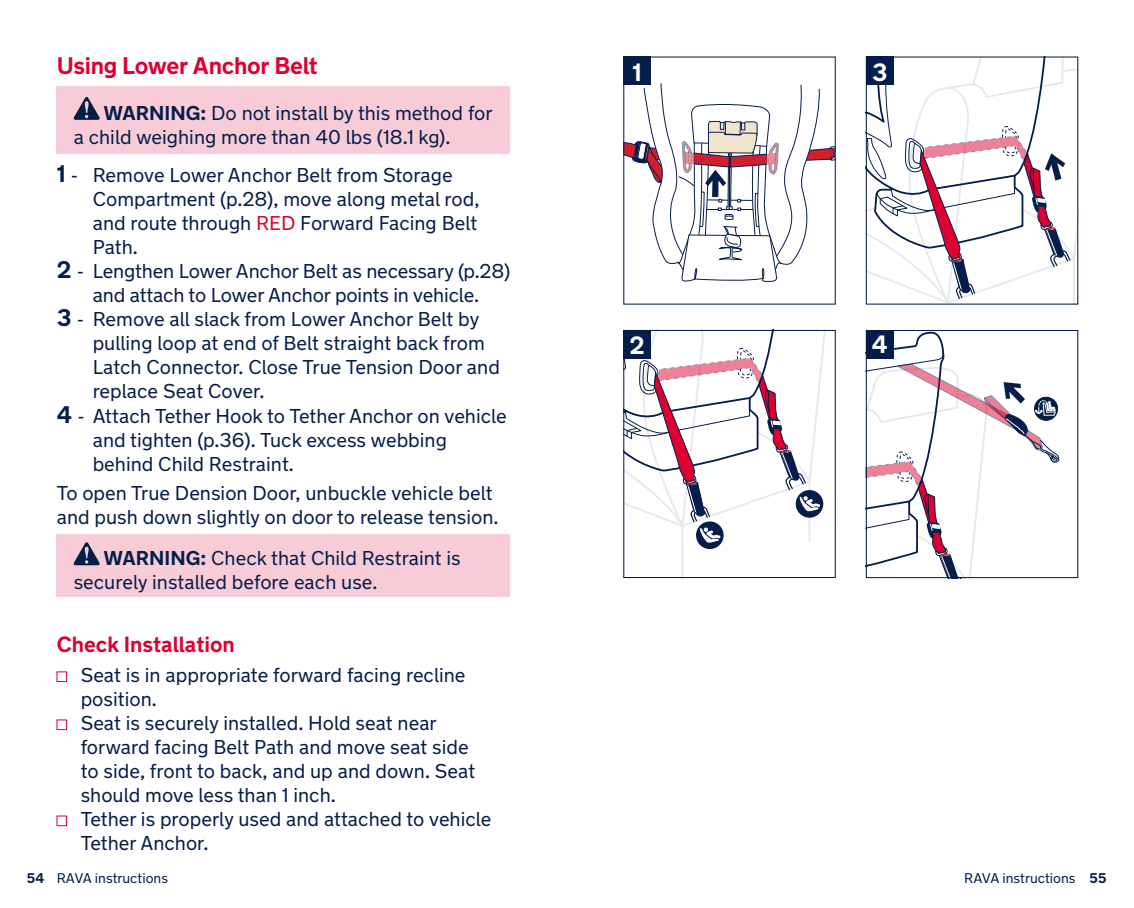
<style>
.page{position:relative;width:1134px;height:908px;background:#fff}
.page>*{position:absolute;margin:0;border:0;box-sizing:border-box;transform-origin:0 0}
.t1{font:700 25px "New Transport";color:#fff}
.t2{font:700 24px "New Transport";letter-spacing:-.01em;color:#dd0031}
.t3{font:700 22px "New Transport";color:#dd0031}
.t4{font:20px/24px "New Transport";color:#051d49}
.t5{font:14px "New Transport";color:#051d49}
.s1{font-weight:700}
.s2{font-weight:700;font-size:24px}
.s3{color:#dd0031}
</style>
<div class="page">
<svg style="left:625px;top:332px;width:201px;height:243px"></svg>
<svg style="left:868px;top:58px;width:208px;height:244px"></svg>
<svg style="left:868px;top:332px;width:192px;height:244px"></svg>
<svg style="left:625px;top:83px;width:209px;height:199px"></svg>
<div style="left:57px;top:671px;width:10px;height:10px;border:1px solid #dd0031"></div>
<div style="left:57px;top:719px;width:10px;height:10px;border:1px solid #dd0031"></div>
<div style="left:57px;top:815px;width:10px;height:10px;border:1px solid #dd0031"></div>
<div style="left:57px;top:86px;width:453px;height:68px;background:#f8ccd6"></div>
<svg style="left:73px;top:96px;width:27px;height:24px"></svg>
<div style="left:866px;top:330px;width:212px;height:248px;border:1px solid #051d49"></div>
<div style="left:866px;top:330px;width:27px;height:28px;background:#051d49"></div>
<div style="left:623px;top:56px;width:213px;height:248px;border:1px solid #051d49"></div>
<div style="left:623px;top:330px;width:213px;height:247px;border:1px solid #051d49"></div>
<div style="left:866px;top:56px;width:212px;height:248px;border:1px solid #051d49"></div>
<div style="left:623px;top:57px;width:28px;height:28px;background:#051d49"></div>
<div style="left:623px;top:330px;width:28px;height:28px;background:#051d49"></div>
<div style="left:866px;top:57px;width:27px;height:28px;background:#051d49"></div>
<div style="left:57px;top:534px;width:453px;height:62px;background:#f8ccd6"></div>
<svg style="left:73px;top:542px;width:27px;height:23px"></svg>
<p class="t2" style="left:57px;top:51px;width:263px">Using Lower Anchor Belt</p>
<p class="t4" style="left:74px;top:101px;width:420px;text-indent:30px"><span class="s1">WARNING:</span> Do not install by this method for a child weighing more than 40 lbs (18.1 kg).</p>
<p class="t4" style="left:57px;top:163px;width:398px"><span class="s2">1</span> - Remove Lower Anchor Belt from Storage</p>
<p class="t4" style="left:93px;top:187px;width:388px">Compartment (p.28), move along metal rod,</p>
<p class="t4" style="left:93px;top:211px;width:386px">and route through <span class="s3">RED</span> Forward Facing Belt</p>
<p class="t4" style="left:93px;top:235px;width:47px">Path.</p>
<p class="t4" style="left:57px;top:259px;width:455px"><span class="s2">2</span> - Lengthen Lower Anchor Belt as necessary (p.28)</p>
<p class="t4" style="left:93px;top:283px;width:388px">and attach to Lower Anchor points in vehicle.</p>
<p class="t4" style="left:57px;top:307px;width:424px"><span class="s2">3</span> - Remove all slack from Lower Anchor Belt by</p>
<p class="t4" style="left:93px;top:331px;width:394px">pulling loop at end of Belt straight back from</p>
<p class="t4" style="left:93px;top:355px;width:409px">Latch Connector. Close True Tension Door and</p>
<p class="t4" style="left:93px;top:379px;width:173px">replace Seat Cover.</p>
<p class="t4" style="left:57px;top:403px;width:452px"><span class="s2">4</span> - Attach Tether Hook to Tether Anchor on vehicle</p>
<p class="t4" style="left:93px;top:427px;width:356px">and tighten (p.36). Tuck excess webbing</p>
<p class="t4" style="left:93px;top:451px;width:203px">behind Child Restraint.</p>
<p class="t4" style="left:57px;top:481px;width:443px">To open True Dension Door, unbuckle vehicle belt and push down slightly on door to release tension.</p>
<p class="t4" style="left:74px;top:546px;width:388px;text-indent:30px"><span class="s1">WARNING:</span> Check that Child Restraint is securely installed before each use.</p>
<p class="t3" style="left:57px;top:630px;width:180px">Check Installation</p>
<p class="t4" style="left:81px;top:662px;width:412px">Seat is in appropriate forward facing recline position.<br>Seat is securely installed. Hold seat near forward facing Belt Path and move seat side to side, front to back, and up and down. Seat should move less than 1 inch.<br>Tether is properly used and attached to vehicle Tether Anchor.</p>
<p class="t1" style="left:632px;top:56px;width:11px">1</p>
<p class="t1" style="left:629px;top:329px;width:17px">2</p>
<p class="t1" style="left:872px;top:56px;width:17px">3</p>
<p class="t1" style="left:872px;top:328px;width:17px">4</p>
<p class="t5" style="left:27px;top:869px;width:143px"><span class="s1">54</span> RAVA instructions</p>
<p class="t5" style="left:964px;top:869px;width:144px">RAVA instructions <span class="s1">55</span></p>
</div>
